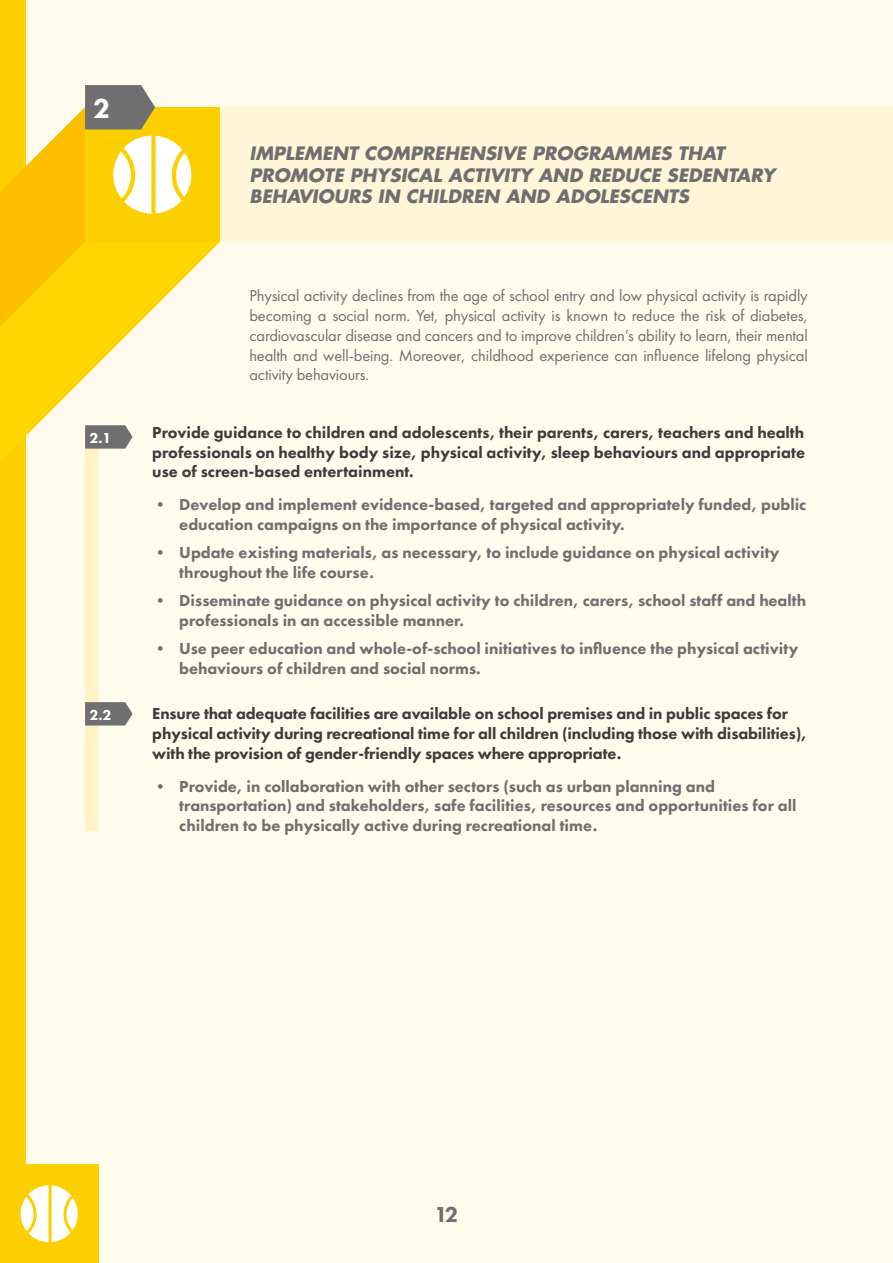
<style>
.page{position:relative;width:893px;height:1263px;background:#fffbed}
.page>*{position:absolute;margin:0;border:0;box-sizing:border-box;transform-origin:0 0}
.t1{font:800 28.5px "Futura PT";color:#fff}
.t2{font:800 22.5px "Futura PT";color:#706f6f}
.t3{font:italic 700 18px/21.6px "Futura";color:#706f6f}
.t4{font:800 16.5px/19.8px "Futura PT";color:#706f6f}
.t5{font:800 16.5px/19.8px "Futura PT";letter-spacing:-.01em;color:#3c3c3b;text-align:justify}
.t6{font:16.5px/19.8px "Futura PT";letter-spacing:-.01em;color:#706f6f;text-align:justify}
.t7{font:800 15px "Futura PT";color:#fff}
</style>
<div class="page">
<div style="left:0;top:0;width:25px;height:1263px;background:#fccf00"></div>
<svg style="left:19px;top:107px;width:66px;height:67px;fill:#fcc300"></svg>
<svg style="left:0;top:174px;width:220px;height:287px"></svg>
<div style="left:220px;top:107px;width:673px;height:135px;background:#fff5d8"></div>
<div style="left:85px;top:429px;width:13px;height:402px;background:#fff2c4"></div>
<svg style="left:85px;top:425px;width:48px;height:24px"></svg>
<svg style="left:85px;top:702px;width:48px;height:23px"></svg>
<div style="left:85px;top:107px;width:135px;height:135px;background:#fccf00"></div>
<svg style="left:113px;top:136px;width:78px;height:78px"></svg>
<div style="left:0;top:1164px;width:98px;height:99px;background:#fccf00"></div>
<svg style="left:21px;top:1185px;width:57px;height:57px"></svg>
<svg style="left:85px;top:85px;width:70px;height:44px;background:#7e7a70"></svg>
<h1 class="t1" style="left:93px;top:91px;width:19px">2</h1>
<p class="t7" style="left:89px;top:428px;width:24px">2.1</p>
<p class="t7" style="left:89px;top:705px;width:24px">2.2</p>
<p class="t3" style="left:249px;top:142px;width:527px">IMPLEMENT COMPREHENSIVE PROGRAMMES THAT<br>PROMOTE PHYSICAL ACTIVITY AND REDUCE SEDENTARY<br>BEHAVIOURS IN CHILDREN AND ADOLESCENTS</p>
<p class="t6" style="left:249px;top:286px;width:560px">Physical activity declines from the age of school entry and low physical activity is rapidly becoming a social norm. Yet, physical activity is known to reduce the risk of diabetes, cardiovascular disease and cancers and to improve children’s ability to learn, their mental health and well-being. Moreover, childhood experience can influence lifelong physical activity behaviours.</p>
<p class="t5" style="left:152px;top:422px;width:654px">Provide guidance to children and adolescents, their parents, carers, teachers and health professionals on healthy body size, physical activity, sleep behaviours and appropriate use of screen-based entertainment.</p>
<p class="t4" style="left:179px;top:494px;width:629px;text-indent:-27px">• Develop and implement evidence-based, targeted and appropriately funded, public education campaigns on the importance of physical activity.</p>
<p class="t4" style="left:179px;top:542px;width:602px;text-indent:-27px">• Update existing materials, as necessary, to include guidance on physical activity throughout the life course.</p>
<p class="t4" style="left:179px;top:590px;width:628px;text-indent:-27px">• Disseminate guidance on physical activity to children, carers, school staff and health professionals in an accessible manner.</p>
<p class="t4" style="left:179px;top:639px;width:620px;text-indent:-27px">• Use peer education and whole-of-school initiatives to influence the physical activity behaviours of children and social norms.</p>
<p class="t5" style="left:152px;top:704px;width:656px;text-align:left">Ensure that adequate facilities are available on school premises and in public spaces for physical activity during recreational time for all children (including those with disabilities), with the provision of gender-friendly spaces where appropriate.</p>
<p class="t4" style="left:179px;top:776px;width:619px;text-indent:-27px">• Provide, in collaboration with other sectors (such as urban planning and transportation) and stakeholders, safe facilities, resources and opportunities for all children to be physically active during recreational time.</p>
<h2 class="t2" style="left:435px;top:1201px;width:25px">12</h2>
</div>
